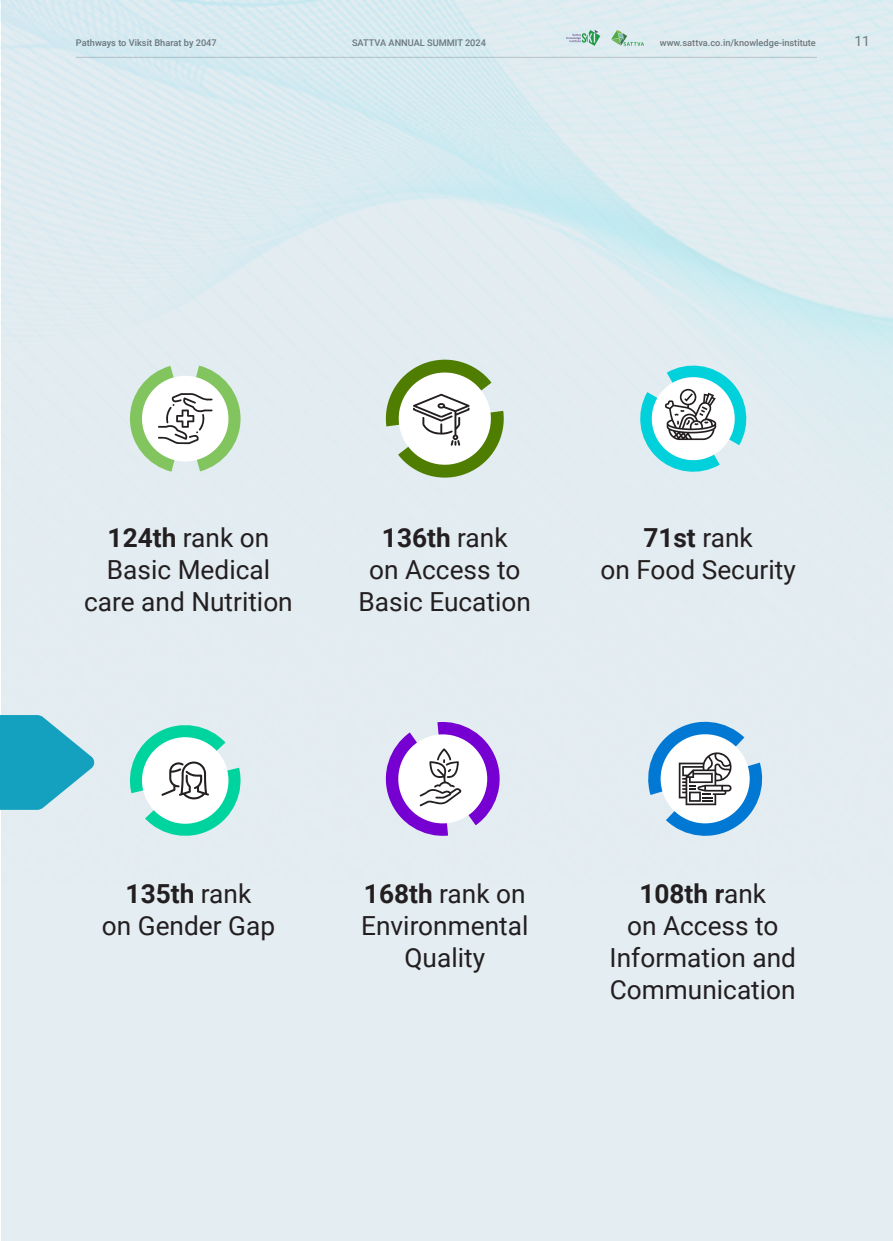
<style>
.page{position:relative;width:893px;height:1241px;background:#fff}
.page>*{position:absolute;margin:0;border:0;box-sizing:border-box;transform-origin:0 0}
.t1{font:26.25px/31.8px "Roboto";color:#231f20;text-align:center}
.t2{font:700 26.25px "Roboto";color:#231f20}
.t3{font:14px "Roboto";color:#808285}
.t4{font:500 9.28px "Roboto";color:#808285}
.s1{font-weight:700}
.s2{font-weight:400}
</style>
<div class="page">
<div style="left:1px;top:0;width:892px;height:1240px;background:#e4edf2"></div>
<img style="left:1px;top:0;width:892px;height:810px">
<svg style="left:0;top:715px;width:95px;height:94px"></svg>
<svg style="left:383px;top:353px;width:124px;height:130px"></svg>
<svg style="left:130px;top:365px;width:111px;height:106px"></svg>
<svg style="left:636px;top:361px;width:115px;height:115px"></svg>
<svg style="left:126px;top:719px;width:119px;height:117px"></svg>
<svg style="left:643px;top:716px;width:124px;height:120px"></svg>
<svg style="left:380px;top:719px;width:125px;height:117px"></svg>
<p class="t4" style="left:76px;top:36px;width:142px">Pathways to Viksit Bharat by 2047</p>
<p class="t4" style="left:352px;top:36px;width:135px">SATTVA ANNUAL SUMMIT 2024</p>
<p class="t4" style="left:660px;top:36px;width:157px">www.sattva.co.in/knowledge-institute</p>
<p class="t3" style="left:854px;top:31px;width:17px">11</p>
<p class="t1" style="left:108px;top:521px;width:163px"><span class="s1">124th</span> rank on</p>
<p class="t1" style="left:107px;top:553px;width:165px">Basic Medical</p>
<p class="t1" style="left:84px;top:584px;width:210px">care and Nutrition</p>
<p class="t2" style="left:382px;top:519px;width:127px">136th <span class="s2">rank</span></p>
<p class="t1" style="left:369px;top:553px;width:153px">on Access to</p>
<p class="t1" style="left:359px;top:584px;width:174px">Basic Eucation</p>
<p class="t2" style="left:643px;top:519px;width:111px">71st <span class="s2">rank</span></p>
<p class="t1" style="left:600px;top:553px;width:197px">on Food Security</p>
<p class="t2" style="left:126px;top:875px;width:127px">135th <span class="s2">rank</span></p>
<p class="t1" style="left:102px;top:908px;width:175px">on Gender Gap</p>
<p class="t1" style="left:361px;top:876px;width:169px"><span class="s1">168th</span> rank on<br>Environmental<br>Quality</p>
<p class="t2" style="left:639px;top:875px;width:128px">108th r<span class="s2">ank</span></p>
<p class="t1" style="left:627px;top:908px;width:153px">on Access to</p>
<p class="t1" style="left:610px;top:940px;width:188px;text-align:left">Information and<br>Communication</p>
</div>
